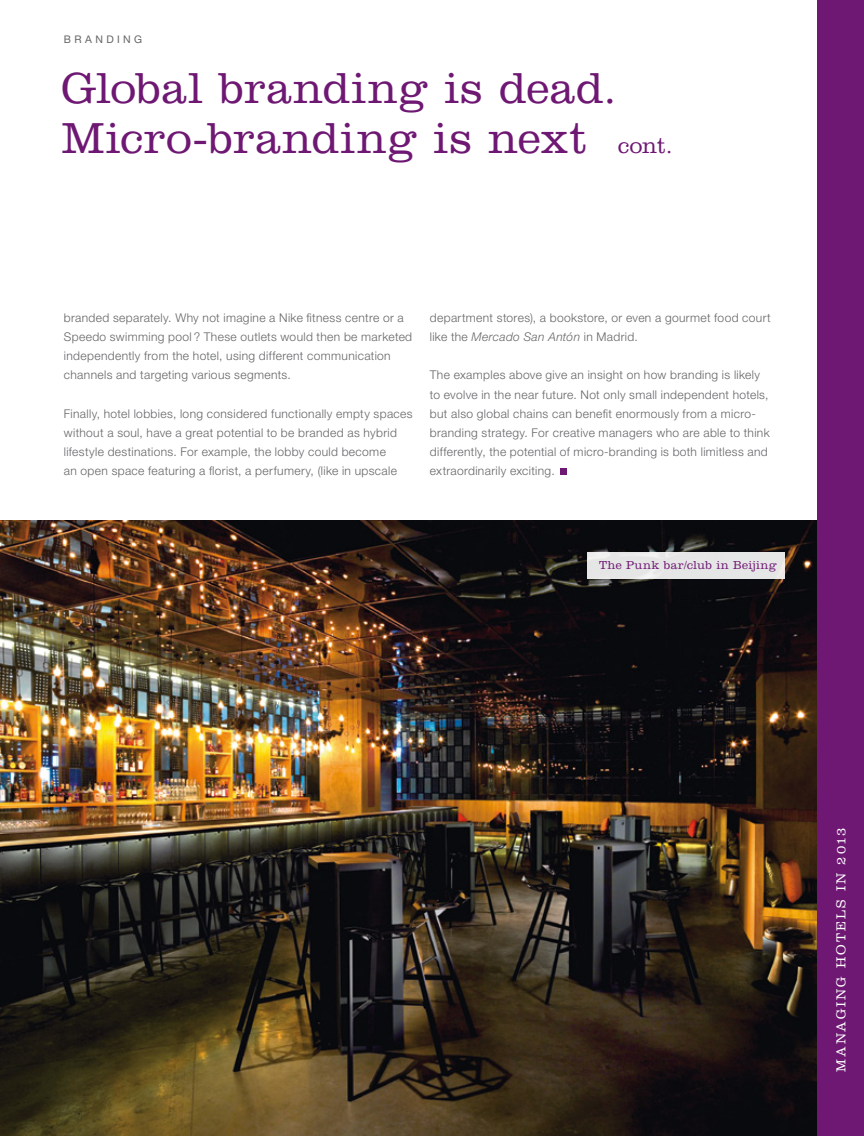
<style>
.page{position:relative;width:864px;height:1136px;background:#fff}
.page>*{position:absolute;margin:0;border:0;box-sizing:border-box;transform-origin:0 0}
.t1{font:300 45px/49.5px "Clarendon";letter-spacing:.01em;color:#6e1873}
.t2{font:300 13.5px "Clarendon";letter-spacing:.125em;color:#fff}
.t3{font:300 12px/19.2px "Helvetica Neue";letter-spacing:.03em;color:#646567}
.t4{font:300 12px "Clarendon";letter-spacing:.02em;color:#6e1873}
.t5{font:10.5px "Helvetica Neue";color:#646567}
.s1{font-size:22.5px}
.s2{font-style:italic}
</style>
<div class="page">
<img style="left:0;top:520px;width:816px;height:615px">
<div style="left:816px;top:0;width:47px;height:1135px;background:#6e1873"></div>
<div style="left:587px;top:552px;width:197px;height:26px;background:#e5e6e6"></div>
<svg style="left:560px;top:469px;width:6px;height:6px"></svg>
<p class="t5" style="left:64px;top:33px;width:11px">BRANDING</p>
<h1 class="t1" style="left:62px;top:63px;width:612px">Global branding is dead.<br>Micro-branding is next <span class="s1">cont.</span></h1>
<p class="t3" style="left:64px;top:308px;width:350px">branded separately. Why not imagine a Nike fitness centre or a Speedo swimming pool ? These outlets would then be marketed independently from the hotel, using different communication channels and targeting various segments.</p>
<p class="t3" style="left:64px;top:403px;width:350px">Finally, hotel lobbies, long considered functionally empty spaces without a soul, have a great potential to be branded as hybrid lifestyle destinations. For example, the lobby could become<br>an open space featuring a florist, a perfumery, (like in upscale</p>
<p class="t3" style="left:429px;top:308px;width:342px">department stores), a bookstore, or even a gourmet food court like the <span class="s2">Mercado San Antón</span> in Madrid.</p>
<p class="t3" style="left:429px;top:365px;width:341px">The examples above give an insight on how branding is likely to evolve in the near future. Not only small independent hotels, but also global chains can benefit enormously from a micro&shy;branding strategy. For creative managers who are able to think differently, the potential of micro-branding is both limitless and extraordinarily exciting.</p>
<p class="t4" style="left:599px;top:558px;width:179px">The Punk bar/club in Beijing</p>
<p class="t2" style="left:832px;top:1071px;width:245px;rotate:-90deg">MANAGing hotels IN 2013</p>
</div>
